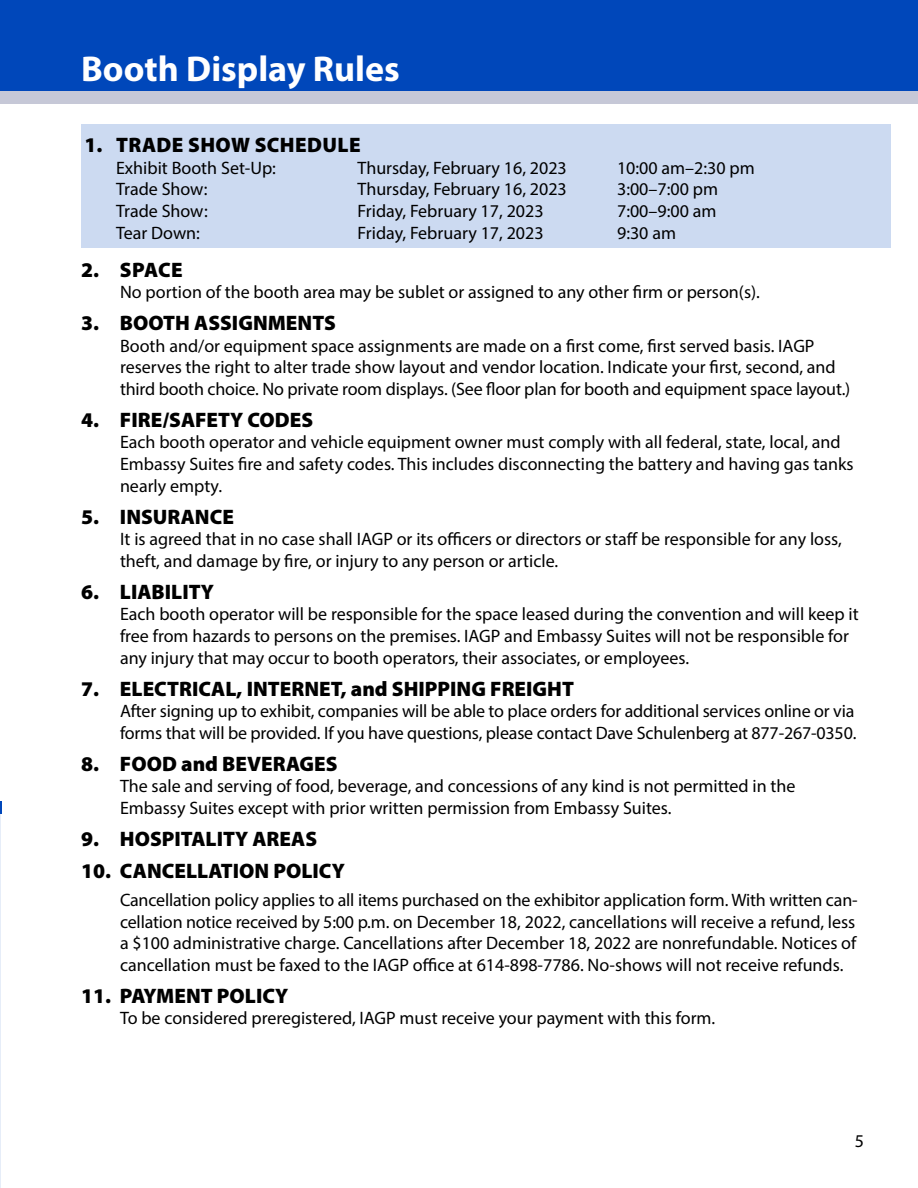
<style>
.page{position:relative;width:918px;height:1188px;background:#fff}
.page>*{position:absolute;margin:0;border:0;box-sizing:border-box;transform-origin:0 0}
.t1{font:700 36px "Myriad Pro";color:#fff}
.t2{font:900 21px "Myriad Pro";color:#000}
.t3{font:900 21px "Myriad Pro";letter-spacing:.02em;color:#000}
.t4{font:18px/21.6px "Myriad Pro";color:#000}
</style>
<div class="page">
<hr style="left:0;top:814px;width:1px;height:374px;background:#e6edf8">
<svg style="left:0;top:801px;width:2px;height:13px"></svg>
<div style="left:0;top:0;width:918px;height:91px;background:#0047ba"></div>
<div style="left:0;top:91px;width:918px;height:13px;background:#c6c8d7"></div>
<div style="left:81px;top:125px;width:810px;height:123px;background:#ccdaf1"></div>
<h1 class="t1" style="left:81px;top:45px;width:320px">Booth Display Rules</h1>
<p class="t3" style="left:85px;top:133px;width:278px">1. TRADE SHOW SCHEDULE</p>
<p class="t4" style="left:116px;top:157px;width:161px">Exhibit Booth Set-Up:</p>
<p class="t4" style="left:358px;top:157px;width:211px">Thursday, February 16, 2023</p>
<p class="t4" style="left:617px;top:157px;width:139px">10:00 am–2:30 pm</p>
<p class="t4" style="left:116px;top:178px;width:93px">Trade Show:</p>
<p class="t4" style="left:358px;top:178px;width:211px">Thursday, February 16, 2023</p>
<p class="t4" style="left:617px;top:178px;width:102px">3:00–7:00 pm</p>
<p class="t4" style="left:116px;top:200px;width:93px">Trade Show:</p>
<p class="t4" style="left:358px;top:200px;width:187px">Friday, February 17, 2023</p>
<p class="t4" style="left:617px;top:200px;width:101px">7:00–9:00 am</p>
<p class="t4" style="left:116px;top:221px;width:85px">Tear Down:</p>
<p class="t4" style="left:358px;top:221px;width:187px">Friday, February 17, 2023</p>
<p class="t4" style="left:617px;top:221px;width:60px">9:30 am</p>
<p class="t2" style="left:81px;top:258px;width:103px">2. SPACE</p>
<p class="t4" style="left:120px;top:281px;width:641px">No portion of the booth area may be sublet or assigned to any other firm or person(s).</p>
<p class="t2" style="left:81px;top:311px;width:256px">3. BOOTH ASSIGNMENTS</p>
<p class="t4" style="left:120px;top:335px;width:732px">Booth and/or equipment space assignments are made on a first come, first served basis. IAGP reserves the right to alter trade show layout and vendor location. Indicate your first, second, and third booth choice. No private room displays. (See floor plan for booth and equipment space layout.)</p>
<p class="t2" style="left:81px;top:408px;width:234px">4. FIRE/SAFETY CODES</p>
<p class="t4" style="left:120px;top:431px;width:735px">Each booth operator and vehicle equipment owner must comply with all federal, state, local, and<br>Embassy Suites fire and safety codes. This includes disconnecting the battery and having gas tanks nearly empty.</p>
<p class="t2" style="left:81px;top:505px;width:155px">5. INSURANCE</p>
<p class="t4" style="left:120px;top:528px;width:723px">It is agreed that in no case shall IAGP or its officers or directors or staff be responsible for any loss, theft, and damage by fire, or injury to any person or article.</p>
<p class="t2" style="left:81px;top:580px;width:134px">6. LIABILITY</p>
<p class="t4" style="left:120px;top:603px;width:740px">Each booth operator will be responsible for the space leased during the convention and will keep it free from hazards to persons on the premises. IAGP and Embassy Suites will not be responsible for any injury that may occur to booth operators, their associates, or employees.</p>
<p class="t2" style="left:81px;top:677px;width:495px">7. ELECTRICAL, INTERNET, and SHIPPING FREIGHT</p>
<p class="t4" style="left:120px;top:700px;width:738px">After signing up to exhibit, companies will be able to place orders for additional services online or via forms that will be provided. If you have questions, please contact Dave Schulenberg at 877-267-0350.</p>
<p class="t2" style="left:81px;top:752px;width:258px">8. FOOD and BEVERAGES</p>
<p class="t4" style="left:120px;top:775px;width:677px">The sale and serving of food, beverage, and concessions of any kind is not permitted in the<br>Embassy Suites except with prior written permission from Embassy Suites.</p>
<p class="t2" style="left:81px;top:827px;width:238px">9. HOSPITALITY AREAS</p>
<p class="t2" style="left:81px;top:859px;width:265px">10. CANCELLATION POLICY</p>
<p class="t4" style="left:120px;top:889px;width:739px">Cancellation policy applies to all items purchased on the exhibitor application form. With written can&shy;cellation notice received by 5:00 p.m. on December 18, 2022, cancellations will receive a refund, less a $100 administrative charge. Cancellations after December 18, 2022 are nonrefundable. Notices of cancellation must be faxed to the IAGP office at 614-898-7786. No-shows will not receive refunds.</p>
<p class="t2" style="left:81px;top:984px;width:209px">11. PAYMENT POLICY</p>
<p class="t4" style="left:120px;top:1007px;width:597px">To be considered preregistered, IAGP must receive your payment with this form.</p>
<p class="t4" style="left:855px;top:1130px;width:11px">5</p>
</div>
